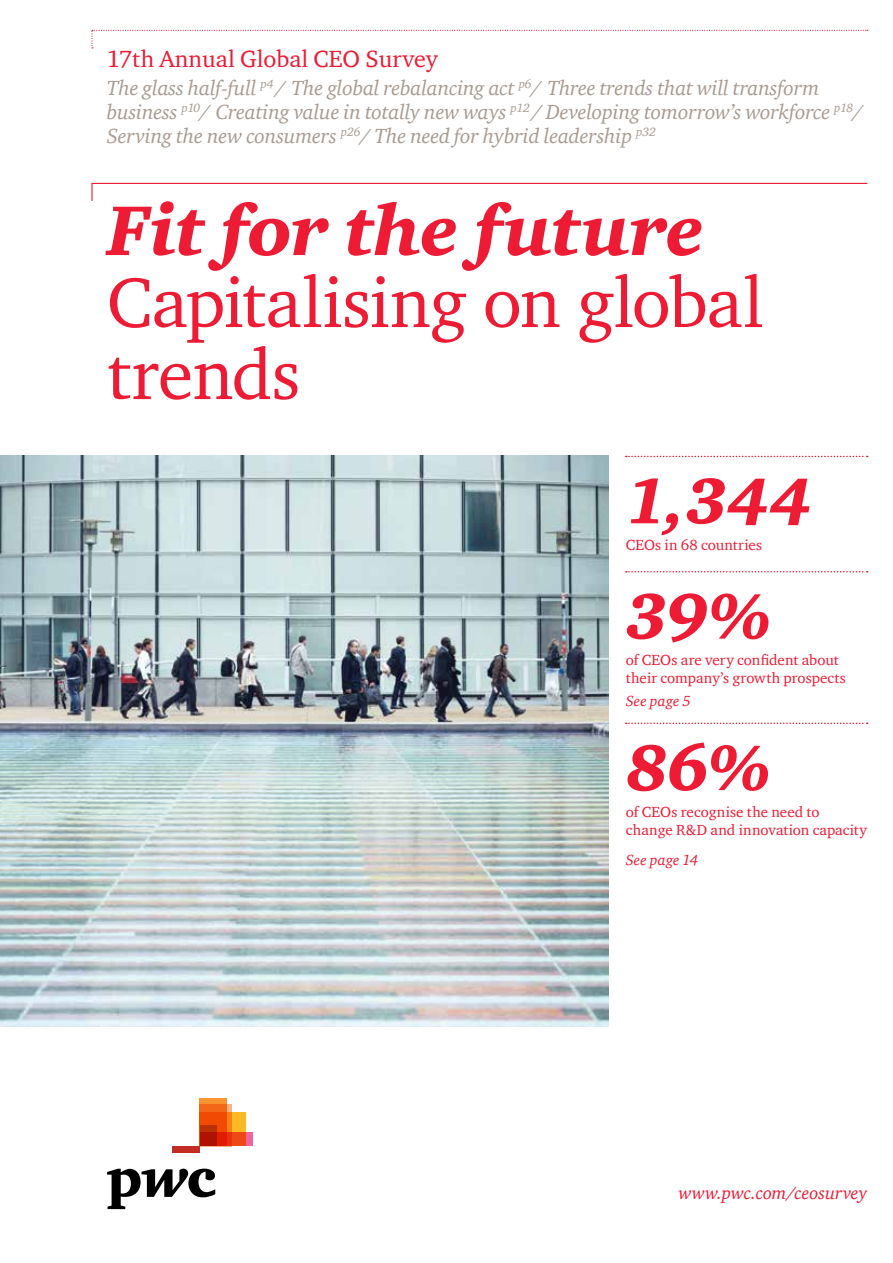
<style>
.page{position:relative;width:893px;height:1263px;background:#fff}
.page>*{position:absolute;margin:0;border:0;box-sizing:border-box;transform-origin:0 0}
.t1{font:72px/72px "ITC Charter Com";letter-spacing:-.015em;color:#ed1b34}
.t2{font:italic 900 72px "ITC Charter Com";letter-spacing:-.005em;color:#ed1b34}
.t3{font:italic 900 66px "ITC Charter Com";letter-spacing:-.01em;color:#ed1b34}
.t4{font:24px "ITC Charter Com";color:#ed1b34}
.t5{font:italic 21px/24px "ITC Charter Com";letter-spacing:-.01em;color:#a89b91}
.t6{font:italic 18px "ITC Charter Com";color:#ed1b34}
.t7{font:15px/18px "ITC Charter Com";letter-spacing:.005em;color:#ed1b34}
.t8{font:italic 15px "ITC Charter Com";letter-spacing:.01em;color:#ed1b34}
</style>
<div class="page">
<svg style="left:107px;top:1168px;width:108px;height:41px"></svg>
<div style="left:200px;top:1132px;width:53px;height:14px;background:#f0649d"></div>
<div style="left:200px;top:1104px;width:32px;height:42px;background:#fab383"></div>
<svg style="left:200px;top:1099px;width:27px;height:13px"></svg>
<svg style="left:200px;top:1112px;width:46px;height:34px"></svg>
<div style="left:200px;top:1126px;width:17px;height:20px;background:linear-gradient(to bottom,#ba2a01,#ad0b00)"></div>
<div style="left:173px;top:1146px;width:27px;height:7px;background:#c22c25"></div>
<svg style="left:91px;top:182px;width:777px;height:19px"></svg>
<svg style="left:91px;top:30px;width:777px;height:18px"></svg>
<svg style="left:626px;top:456px;width:242px;height:1px"></svg>
<svg style="left:626px;top:571px;width:242px;height:1px"></svg>
<svg style="left:626px;top:722px;width:242px;height:2px"></svg>
<img style="left:0;top:456px;width:608px;height:571px">
<p class="t4" style="left:107px;top:44px;width:332px">17th Annual Global CEO Survey</p>
<p class="t5" style="left:107px;top:76px;width:758px">The glass half-full <sup>p4</sup> / The global rebalancing act <sup>p6</sup>/ Three trends that will transform business <sup>p10</sup>/ Creating value in totally new ways <sup>p12</sup> / Developing tomorrow’s workforce <sup>p18</sup>/<br>Serving the new consumers <sup>p26</sup>/ The need for hybrid leadership <sup>p32</sup></p>
<h1 class="t2" style="left:107px;top:186px;width:598px">Fit for the future</h1>
<h1 class="t1" style="left:107px;top:265px;width:658px">Capitalising on global trends</h1>
<h2 class="t3" style="left:626px;top:460px;width:188px">1,344</h2>
<p class="t7" style="left:626px;top:535px;width:138px">CEOs in 68 countries</p>
<h2 class="t3" style="left:626px;top:575px;width:148px">39%</h2>
<p class="t7" style="left:626px;top:651px;width:222px">of CEOs are very confident about their company’s growth prospects</p>
<p class="t8" style="left:626px;top:691px;width:67px">See page 5</p>
<h2 class="t3" style="left:626px;top:727px;width:147px">86%</h2>
<p class="t7" style="left:626px;top:802px;width:242px">of CEOs recognise the need to change R&amp;D and innovation capacity</p>
<p class="t8" style="left:626px;top:851px;width:74px">See page 14</p>
<p class="t6" style="left:679px;top:1182px;width:190px">www.pwc.com/ceosurvey</p>
</div>
